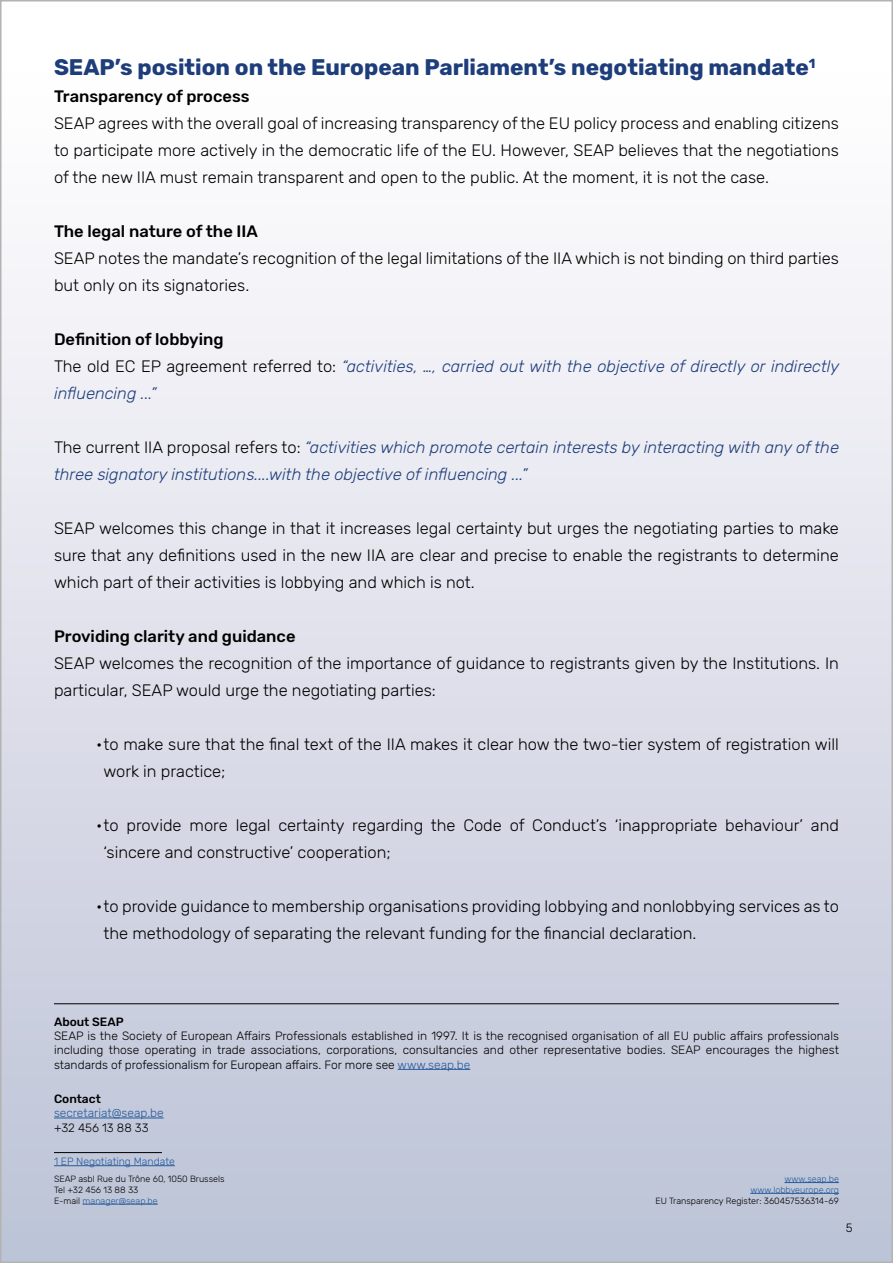
<style>
.page{position:relative;width:893px;height:1263px;background:#fff}
.page>*{position:absolute;margin:0;border:0;box-sizing:border-box;transform-origin:0 0}
.t1{font:700 22.5px "Rubik";color:#1d3d7b}
.t2{font:300 16.5px/27px "Rubik";color:#000}
.t3{font:italic 300 16.5px/27px "Rubik";color:#1d3d7b}
.t4{font:500 16.5px "Rubik";color:#000}
.t5{font:300 12px/14.4px "Rubik";color:#000;text-align:justify}
.t6{font:300 12px "Rubik";color:#275b9b}
.t7{font:500 12px "Rubik";color:#000}
.t8{font:300 10.5px "Rubik";color:#275b9b}
.t9{font:300 9px/10.8px "Rubik";color:#000}
.t10{font:300 9px/10.8px "Rubik";color:#275b9b;text-align:right}
.s1{font-weight:500;font-style:normal;color:#000}
.s2{font-style:normal;color:#000}
.s3{color:#275b9b}
</style>
<div class="page">
<div style="left:1px;top:1px;width:891px;height:1261px;background:linear-gradient(to bottom,#fff,#bcc2d6)"></div>
<hr style="left:398px;top:1069px;width:72px;height:1px;background:#275b9b">
<hr style="left:54px;top:1118px;width:110px;height:1px;background:#275b9b">
<hr style="left:54px;top:1152px;width:108px;height:1px;background:#000">
<hr style="left:54px;top:1165px;width:121px;height:1px;background:#275b9b">
<hr style="left:83px;top:1204px;width:75px;height:1px;background:#275b9b">
<hr style="left:784px;top:1182px;width:55px;height:1px;background:#275b9b">
<hr style="left:750px;top:1193px;width:89px;height:1px;background:#275b9b">
<hr style="left:54px;top:1003px;width:785px;height:1px;background:#000">
<h1 class="t1" style="left:54px;top:54px;width:763px">SEAP’s position on the European Parliament’s negotiating mandate<sup>1</sup></h1>
<p class="t4" style="left:54px;top:87px;width:197px">Transparency of process</p>
<p class="t2" style="left:54px;top:110px;width:786px;text-align:justify">SEAP agrees with the overall goal of increasing transparency of the EU policy process and enabling citizens to participate more actively in the democratic life of the EU. However, SEAP believes that the negotiations of the new IIA must remain transparent and open to the public. At the moment, it is not the case.</p>
<p class="t4" style="left:54px;top:222px;width:205px">The legal nature of the IIA</p>
<p class="t2" style="left:54px;top:245px;width:786px">SEAP notes the mandate’s recognition of the legal limitations of the IIA which is not binding on third parties but only on its signatories.</p>
<p class="t3" style="left:54px;top:326px;width:787px"><span class="s1">Definition of lobbying<br></span><span class="s2">The old EC EP agreement referred to:</span> “activities, …, carried out with the objective of directly or indirectly influencing ...”</p>
<p class="t3" style="left:54px;top:434px;width:786px"><span class="s2">The current IIA proposal refers to:</span> “activities which promote certain interests by interacting with any of the three signatory institutions....with the objective of influencing ...”</p>
<p class="t2" style="left:54px;top:515px;width:786px;text-align:justify">SEAP welcomes this change in that it increases legal certainty but urges the negotiating parties to make sure that any definitions used in the new IIA are clear and precise to enable the registrants to determine which part of their activities is lobbying and which is not.</p>
<p class="t4" style="left:54px;top:627px;width:243px">Providing clarity and guidance</p>
<p class="t2" style="left:54px;top:650px;width:786px">SEAP welcomes the recognition of the importance of guidance to registrants given by the Institutions. In particular, SEAP would urge the negotiating parties:</p>
<p class="t2" style="left:103px;top:731px;width:737px;text-indent:-8px">•to make sure that the final text of the IIA makes it clear how the two-tier system of registration will work in practice;</p>
<p class="t2" style="left:103px;top:812px;width:737px;text-indent:-8px">•to provide more legal certainty regarding the Code of Conduct’s ‘inappropriate behaviour’ and ‘sincere and constructive’ cooperation;</p>
<p class="t2" style="left:103px;top:893px;width:737px;text-indent:-8px">•to provide guidance to membership organisations providing lobbying and nonlobbying services as to the methodology of separating the relevant funding for the financial declaration.</p>
<p class="t7" style="left:54px;top:1014px;width:71px">About SEAP</p>
<p class="t5" style="left:54px;top:1029px;width:786px">SEAP is the Society of European Affairs Professionals established in 1997. It is the recognised organisation of all EU public affairs professionals including those operating in trade associations, corporations, consultancies and other representative bodies. SEAP encourages the highest standards of professionalism for European affairs. For more see <span class="s3">www.seap.be</span></p>
<p class="t7" style="left:54px;top:1092px;width:48px">Contact</p>
<p class="t6" style="left:54px;top:1106px;width:111px">secretariat@seap.be</p>
<p class="t5" style="left:54px;top:1121px;width:96px">+32 456 13 88 33</p>
<p class="t8" style="left:54px;top:1156px;width:122px">1 EP Negotiating Mandate</p>
<p class="t9" style="left:54px;top:1174px;width:172px">SEAP asbl Rue du Trône 60, 1050 Brussels<br>Tel +32 456 13 88 33<br>E-mail <span class="s3">manager@seap.be</span></p>
<p class="t10" style="left:750px;top:1174px;width:90px">www.seap.be www.lobbyeurope.org</p>
<p class="t9" style="left:655px;top:1195px;width:185px">EU Transparency Register: 360457536314-69</p>
<p class="t5" style="left:846px;top:1221px;width:8px">5</p>
</div>
